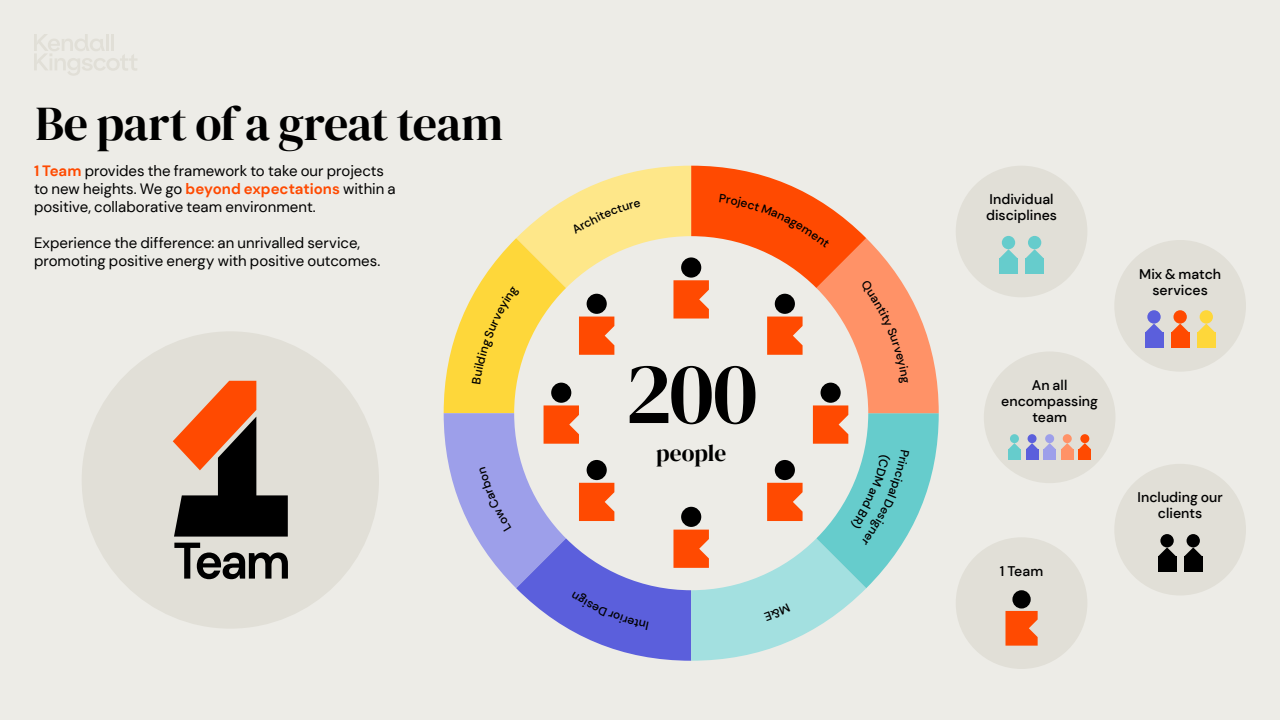
<style>
.page{position:relative;width:1280px;height:720px;background:#edece7}
.page>*{position:absolute;margin:0;border:0;box-sizing:border-box;transform-origin:0 0}
.t1{font:88px "DM Serif Display";color:#000}
.t2{font:48px "DM Serif Display";letter-spacing:-.015em;color:#000}
.t3{font:23.4px "DM Serif Display";letter-spacing:-.005em;color:#000}
.t4{font:15px/18px "DM Sans";letter-spacing:-.005em;color:#000}
.t5{font:500 14px/16px "DM Sans";color:#000;text-align:center}
.s1{font-weight:700;color:#ff4a01}
</style>
<div class="page">
<svg style="left:34px;top:34px;width:103px;height:42px"></svg>
<div style="left:1114px;top:240px;width:132px;height:132px;background:#e1dfd7;border-radius:50%"></div>
<div style="left:1171px;top:333px;width:18px;height:15px;background:#ff4a01"></div>
<svg style="left:1171px;top:324px;width:18px;height:9px"></svg>
<div style="left:1173px;top:310px;width:14px;height:14px;background:#ff4a01;border-radius:50%"></div>
<div style="left:1145px;top:333px;width:18px;height:15px;background:#5b5fdc"></div>
<svg style="left:1145px;top:324px;width:18px;height:9px"></svg>
<div style="left:1147px;top:310px;width:14px;height:14px;background:#5b5fdc;border-radius:50%"></div>
<div style="left:1197px;top:333px;width:18px;height:15px;background:#fed73a"></div>
<svg style="left:1197px;top:324px;width:18px;height:9px"></svg>
<div style="left:1200px;top:310px;width:13px;height:14px;background:#fed73a;border-radius:50%"></div>
<div style="left:82px;top:331px;width:297px;height:298px;background:#e1dfd7;border-radius:50%"></div>
<div style="left:1114px;top:464px;width:132px;height:131px;background:#e1dfd7;border-radius:50%"></div>
<div style="left:956px;top:166px;width:131px;height:131px;background:#e1dfd7;border-radius:50%"></div>
<div style="left:999px;top:258px;width:19px;height:16px;background:#6cc"></div>
<svg style="left:1000px;top:249px;width:17px;height:9px"></svg>
<div style="left:1002px;top:236px;width:13px;height:13px;background:#6cc;border-radius:50%"></div>
<div style="left:1026px;top:258px;width:18px;height:16px;background:#6cc"></div>
<svg style="left:1026px;top:249px;width:17px;height:9px"></svg>
<div style="left:1028px;top:236px;width:13px;height:13px;background:#6cc;border-radius:50%"></div>
<div style="left:956px;top:537px;width:131px;height:132px;background:#e1dfd7;border-radius:50%"></div>
<div style="left:984px;top:351px;width:131px;height:132px;background:#e1dfd7;border-radius:50%"></div>
<div style="left:1158px;top:556px;width:18px;height:16px;background:#000"></div>
<svg style="left:1158px;top:547px;width:18px;height:9px"></svg>
<div style="left:1160px;top:534px;width:14px;height:13px;background:#000;border-radius:50%"></div>
<div style="left:1184px;top:556px;width:18px;height:16px;background:#000"></div>
<svg style="left:1184px;top:547px;width:18px;height:9px"></svg>
<div style="left:1187px;top:534px;width:13px;height:13px;background:#000;border-radius:50%"></div>
<div style="left:1044px;top:449px;width:12px;height:11px;background:#9d9fea"></div>
<div style="left:1045px;top:434px;width:9px;height:9px;background:#9d9fea;border-radius:50%"></div>
<div style="left:1026px;top:449px;width:12px;height:11px;background:#5b5fdc"></div>
<div style="left:1028px;top:434px;width:9px;height:9px;background:#5b5fdc;border-radius:50%"></div>
<div style="left:1008px;top:449px;width:13px;height:11px;background:#6cc"></div>
<svg style="left:1009px;top:443px;width:29px;height:6px"></svg>
<div style="left:1010px;top:434px;width:9px;height:9px;background:#6cc;border-radius:50%"></div>
<div style="left:1061px;top:449px;width:12px;height:11px;background:#ff9267"></div>
<svg style="left:1044px;top:443px;width:29px;height:6px"></svg>
<div style="left:1063px;top:434px;width:9px;height:9px;background:#ff9267;border-radius:50%"></div>
<div style="left:1079px;top:449px;width:12px;height:11px;background:#ff4a01"></div>
<svg style="left:1079px;top:443px;width:12px;height:6px"></svg>
<div style="left:1080px;top:434px;width:9px;height:9px;background:#ff4a01;border-radius:50%"></div>
<svg style="left:516px;top:166px;width:175px;height:72px;fill:#fee789"></svg>
<svg style="left:444px;top:238px;width:217px;height:175px;fill:#fed73b"></svg>
<svg style="left:444px;top:413px;width:72px;height:175px;fill:#9d9fea"></svg>
<svg style="left:516px;top:443px;width:175px;height:218px;fill:#5b5fdc"></svg>
<svg style="left:691px;top:588px;width:175px;height:73px;fill:#a3e0e0"></svg>
<svg style="left:721px;top:413px;width:218px;height:175px"></svg>
<svg style="left:866px;top:238px;width:73px;height:175px;fill:#ff9267"></svg>
<svg style="left:691px;top:166px;width:175px;height:193px"></svg>
<div style="left:514px;top:236px;width:354px;height:354px;background:#edece7;border-radius:50%"></div>
<svg style="left:173px;top:381px;width:115px;height:156px"></svg>
<svg style="left:174px;top:543px;width:114px;height:36px"></svg>
<svg style="left:673px;top:280px;width:36px;height:39px"></svg>
<div style="left:681px;top:257px;width:20px;height:21px;background:#000;border-radius:50%"></div>
<svg style="left:813px;top:405px;width:35px;height:39px"></svg>
<div style="left:821px;top:383px;width:20px;height:20px;background:#000;border-radius:50%"></div>
<svg style="left:544px;top:405px;width:35px;height:39px"></svg>
<div style="left:551px;top:383px;width:20px;height:20px;background:#000;border-radius:50%"></div>
<svg style="left:673px;top:530px;width:36px;height:38px"></svg>
<div style="left:681px;top:507px;width:20px;height:20px;background:#000;border-radius:50%"></div>
<svg style="left:767px;top:483px;width:36px;height:38px"></svg>
<div style="left:775px;top:460px;width:20px;height:20px;background:#000;border-radius:50%"></div>
<svg style="left:1006px;top:611px;width:32px;height:35px"></svg>
<div style="left:1012px;top:590px;width:19px;height:19px;background:#000;border-radius:50%"></div>
<svg style="left:767px;top:317px;width:36px;height:38px"></svg>
<div style="left:775px;top:294px;width:20px;height:20px;background:#000;border-radius:50%"></div>
<svg style="left:579px;top:483px;width:35px;height:38px"></svg>
<div style="left:587px;top:460px;width:20px;height:20px;background:#000;border-radius:50%"></div>
<svg style="left:579px;top:317px;width:35px;height:38px"></svg>
<div style="left:587px;top:294px;width:20px;height:20px;background:#000;border-radius:50%"></div>
<div style="left:719px;top:194px;width:111px;height:54px;background:#ff4a01"></div>
<div style="left:860px;top:280px;width:48px;height:104px;background:#ff9267"></div>
<svg style="left:764px;top:603px;width:26px;height:18px"></svg>
<div style="left:572px;top:591px;width:77px;height:39px;background:#5b5fdc"></div>
<div style="left:479px;top:467px;width:32px;height:64px;background:#9d9fea"></div>
<div style="left:472px;top:286px;width:48px;height:98px;background:#fed73a"></div>
<div style="left:571px;top:200px;width:70px;height:34px;background:#fee789"></div>
<svg style="left:850px;top:450px;width:59px;height:95px;background:#6fcecd"></svg>
<h2 class="t2" style="left:36px;top:96px;width:469px">Be part of a great team</h2>
<p class="t4" style="left:34px;top:162px;width:363px"><span class="s1">1 Team</span> provides the framework to take our projects to new heights. We go <span class="s1">beyond expectations</span> within a positive, collaborative team environment.</p>
<p class="t4" style="left:34px;top:234px;width:348px">Experience the difference: an unrivalled service, promoting positive energy with positive outcomes.</p>
<h1 class="t1" style="left:625px;top:342px;width:134px">200</h1>
<h3 class="t3" style="left:656px;top:440px;width:72px">people</h3>
<p class="t5" style="left:986px;top:191px;width:72px;text-align:left">Individual disciplines</p>
<p class="t5" style="left:1001px;top:377px;width:98px">An all encompassing team</p>
<p class="t5" style="left:1000px;top:563px;width:45px">1 Team</p>
<p class="t5" style="left:1139px;top:266px;width:83px">Mix &amp; match services</p>
<p class="t5" style="left:1137px;top:490px;width:87px">Including our clients</p>
</div>
